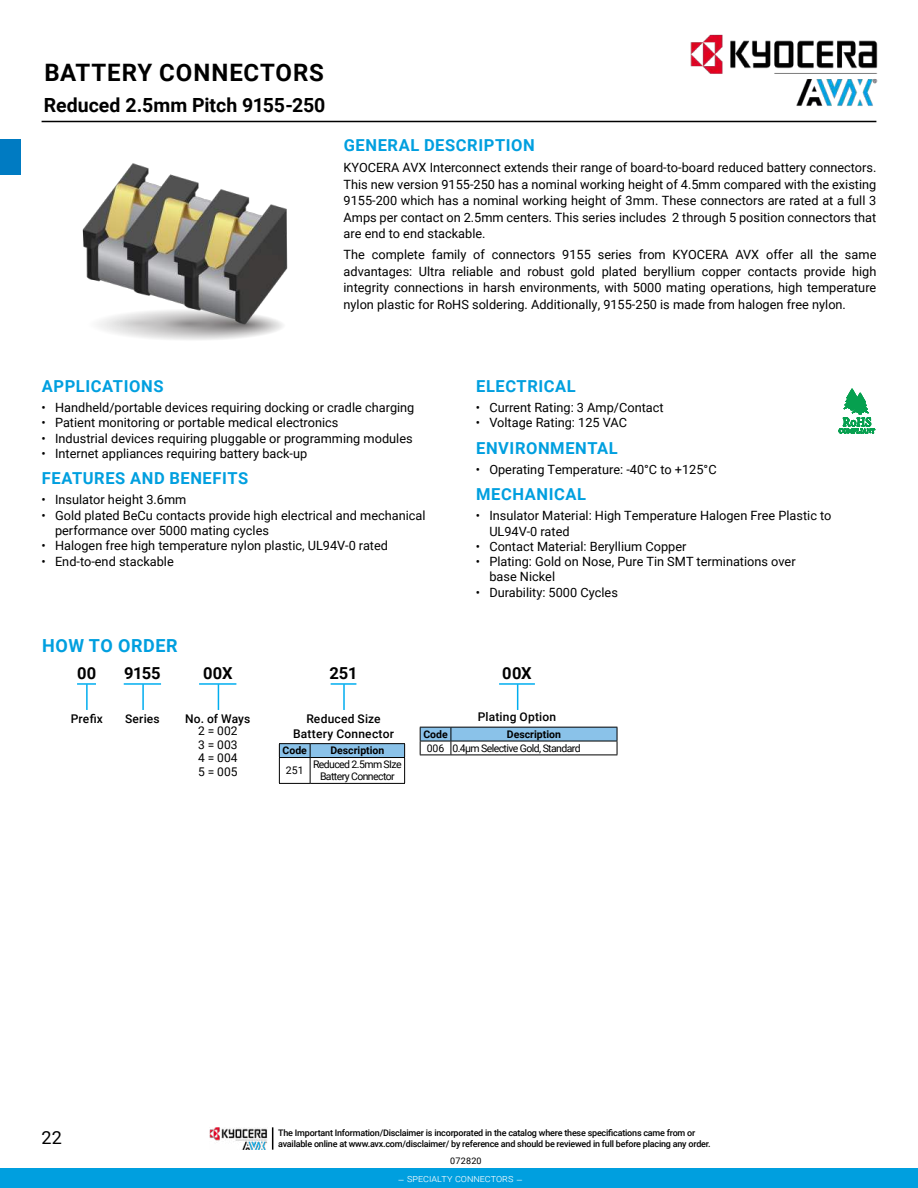
<style>
.page{position:relative;width:918px;height:1188px;background:#fff}
.page>*{position:absolute;margin:0;border:0;box-sizing:border-box;transform-origin:0 0}
.t1{font:700 24px "Roboto";letter-spacing:.035em;color:#000}
.t2{font:700 19.5px "Roboto";color:#000}
.t3{font:700 18px "Roboto";letter-spacing:.035em;color:#009fdf}
.t4{font:18px "Roboto";color:#000}
.t5{font:700 16.5px "Roboto";letter-spacing:.035em;color:#009fdf}
.t6{font:700 16.5px "Roboto";letter-spacing:-.01em;color:#000}
.t7{font:12.75px/16.5px "Roboto";color:#000}
.t8{font:500 12px "Roboto";letter-spacing:.015em;color:#000}
.t9{font:12px/13.5px "Roboto";color:#000;text-align:justify}
.t10{font:10.5px/12px "Roboto";letter-spacing:-.055em;color:#000;text-align:center}
.t11{font:700 10.5px "Roboto";color:#000}
.t12{font:300 10.5px "Roboto";color:#fff}
.t13{font:500 9px/10.8px "Roboto";letter-spacing:-.025em;color:#000}
.t14{font:9px "Roboto";letter-spacing:.025em;color:#000}
</style>
<div class="page">
<hr style="left:42px;top:121px;width:834px;height:1px;background:#000">
<img style="left:669px;top:34px;width:209px;height:87px">
<div style="left:0;top:1169px;width:918px;height:19px;background:#009fdf"></div>
<img style="left:210px;top:1127px;width:57px;height:23px">
<svg style="left:272px;top:1127px;width:1px;height:23px"></svg>
<div style="left:0;top:139px;width:21px;height:35px;background:#007bc2"></div>
<img style="left:82px;top:163px;width:206px;height:177px">
<svg style="left:838px;top:388px;width:38px;height:46px"></svg>
<svg style="left:77px;top:683px;width:19px;height:2px"></svg>
<hr style="left:86px;top:684px;width:2px;height:26px;background:#00adef">
<hr style="left:124px;top:683px;width:37px;height:2px;background:#00adef">
<hr style="left:142px;top:684px;width:2px;height:26px;background:#00adef">
<hr style="left:199px;top:683px;width:37px;height:2px;background:#00adef">
<svg style="left:218px;top:684px;width:1px;height:26px"></svg>
<hr style="left:331px;top:683px;width:25px;height:2px;background:#00adef">
<hr style="left:343px;top:684px;width:2px;height:26px;background:#00adef">
<hr style="left:499px;top:683px;width:36px;height:2px;background:#00adef">
<svg style="left:517px;top:684px;width:1px;height:26px"></svg>
<hr style="left:279px;top:743px;width:31px;height:1px;background:#000">
<hr style="left:310px;top:743px;width:95px;height:1px;background:#000">
<svg style="left:279px;top:744px;width:126px;height:39px"></svg>
<hr style="left:279px;top:783px;width:31px;height:1px;background:#000">
<hr style="left:310px;top:783px;width:95px;height:1px;background:#000">
<svg style="left:420px;top:727px;width:198px;height:28px"></svg>
<hr style="left:420px;top:755px;width:31px;height:1px;background:#000">
<hr style="left:451px;top:755px;width:166px;height:1px;background:#000">
<h1 class="t1" style="left:44px;top:63px;width:281px">BATTERY CONNECTORS</h1>
<h2 class="t2" style="left:44px;top:97px;width:283px">Reduced 2.5mm Pitch 9155-250</h2>
<p class="t5" style="left:344px;top:139px;width:192px">GENERAL DESCRIPTION</p>
<p class="t7" style="left:344px;top:160px;width:534px;text-align:justify">KYOCERA AVX Interconnect extends their range of board-to-board reduced battery connectors.<br>This new version 9155-250 has a nominal working height of 4.5mm compared with the existing 9155-200 which has a nominal working height of 3mm. These connectors are rated at a full 3<br>Amps per contact on 2.5mm centers. This series includes 2 through 5 position connectors that are end to end stackable.</p>
<p class="t7" style="left:344px;top:247px;width:534px;text-align:justify">The complete family of connectors 9155 series from KYOCERA AVX offer all the same advantages: Ultra reliable and robust gold plated beryllium copper contacts provide high integrity connections in harsh environments, with 5000 mating operations, high temperature nylon plastic for RoHS soldering. Additionally, 9155-250 is made from halogen free nylon.</p>
<p class="t5" style="left:42px;top:380px;width:123px">APPLICATIONS</p>
<p class="t7" style="left:42px;top:400px;width:374px">• Handheld/portable devices requiring docking or cradle charging</p>
<p class="t7" style="left:42px;top:416px;width:298px">• Patient monitoring or portable medical electronics</p>
<p class="t7" style="left:42px;top:431px;width:373px">• Industrial devices requiring pluggable or programming modules</p>
<p class="t7" style="left:42px;top:446px;width:267px">• Internet appliances requiring battery back-up</p>
<p class="t5" style="left:42px;top:472px;width:208px">FEATURES AND BENEFITS</p>
<p class="t7" style="left:42px;top:493px;width:146px">• Insulator height 3.6mm</p>
<p class="t7" style="left:55px;top:509px;width:372px;line-height:15.3px;text-indent:-14px">• Gold plated BeCu contacts provide high electrical and mechanical performance over 5000 mating cycles</p>
<p class="t7" style="left:42px;top:539px;width:348px">• Halogen free high temperature nylon plastic, UL94V-0 rated</p>
<p class="t7" style="left:42px;top:554px;width:134px">• End-to-end stackable</p>
<h3 class="t3" style="left:42px;top:638px;width:137px">HOW TO ORDER</h3>
<p class="t5" style="left:476px;top:380px;width:101px">ELECTRICAL</p>
<p class="t7" style="left:476px;top:400px;width:189px">• Current Rating: 3 Amp/Contact</p>
<p class="t7" style="left:476px;top:416px;width:153px">• Voltage Rating: 125 VAC</p>
<p class="t5" style="left:476px;top:441px;width:143px">ENVIRONMENTAL</p>
<p class="t7" style="left:476px;top:462px;width:242px">• Operating Temperature: -40°C to +125°C</p>
<p class="t5" style="left:476px;top:488px;width:111px">MECHANICAL</p>
<p class="t7" style="left:489px;top:509px;width:344px;line-height:15.3px;text-indent:-14px">• Insulator Material: High Temperature Halogen Free Plastic to<br>UL94V-0 rated</p>
<p class="t7" style="left:476px;top:539px;width:212px">• Contact Material: Beryllium Copper</p>
<p class="t7" style="left:489px;top:555px;width:308px;line-height:15.3px;text-indent:-14px">• Plating: Gold on Nose, Pure Tin SMT terminations over base Nickel</p>
<p class="t7" style="left:476px;top:585px;width:144px">• Durability: 5000 Cycles</p>
<p class="t6" style="left:77px;top:666px;width:21px">00</p>
<p class="t6" style="left:124px;top:666px;width:38px">9155</p>
<p class="t6" style="left:203px;top:666px;width:31px">00X</p>
<p class="t6" style="left:330px;top:666px;width:29px">251</p>
<p class="t6" style="left:502px;top:666px;width:31px">00X</p>
<p class="t8" style="left:71px;top:711px;width:34px">Pre昀椀x</p>
<p class="t8" style="left:125px;top:714px;width:36px">Series</p>
<p class="t8" style="left:185px;top:714px;width:67px">No. of Ways</p>
<p class="t8" style="left:306px;top:714px;width:76px">Reduced Size</p>
<p class="t9" style="left:198px;top:725px;width:41px">2 = 002</p>
<p class="t8" style="left:293px;top:729px;width:102px">Battery Connector</p>
<p class="t9" style="left:198px;top:739px;width:41px">3 = 003<br>4 = 004<br>5 = 005</p>
<p class="t8" style="left:478px;top:712px;width:80px">Plating Option</p>
<p class="t11" style="left:423px;top:730px;width:26px">Code</p>
<p class="t11" style="left:507px;top:730px;width:56px">Description</p>
<p class="t10" style="left:427px;top:743px;width:156px">006 0.4μm Selective Gold, Standard</p>
<p class="t11" style="left:283px;top:746px;width:26px">Code</p>
<p class="t11" style="left:330px;top:746px;width:56px">Description</p>
<p class="t10" style="left:286px;top:765px;width:19px">251</p>
<p class="t10" style="left:313px;top:759px;width:90px">Reduced 2.5mm SIze<br>Battery Connector</p>
<h3 class="t4" style="left:42px;top:1130px;width:22px">22</h3>
<p class="t13" style="left:278px;top:1127px;width:434px">The Important Information/Disclaimer is incorporated in the catalog where these speci昀椀cations came from or available online at www.avx.com/disclaimer/ by reference and should be reviewed in full before placing any order.</p>
<p class="t14" style="left:450px;top:1158px;width:33px">072820</p>
<p class="t12" style="left:398px;top:1172px;width:127px">– SPECIALTY CONNECTORS –</p>
</div>
